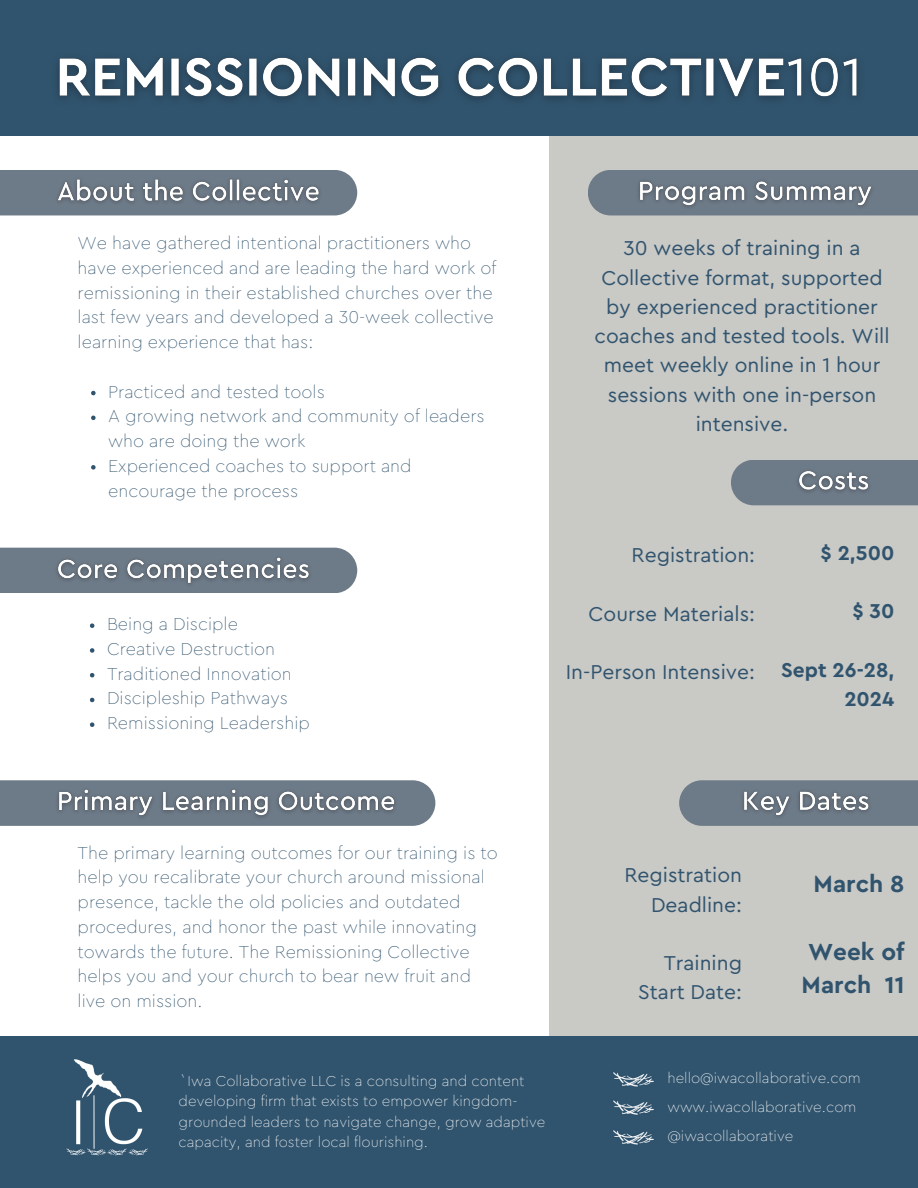
<style>
.page{position:relative;width:918px;height:1188px;background:#31546e}
.page>*{position:absolute;margin:0;border:0;box-sizing:border-box;transform-origin:0 0}
.t1{font:700 24.3px/33.8px "Cera Pro";color:#31546e}
.t2{font:21px/29.2px "Cera Pro";color:#31546e;text-align:right}
.t3{font:700 21px/29.2px "Cera Pro";color:#31546e;text-align:right}
.t4{font:100 18px/24.8px "Cera Pro";color:#31546e}
.t5{font:100 15px/20.2px "Cera Pro";color:#fff}
</style>
<div class="page">
<div style="left:0;top:136px;width:917px;height:900px;background:#fff"></div>
<div style="left:549px;top:136px;width:369px;height:900px;background:#c9c9c6"></div>
<div style="left:0;top:170px;width:357px;height:45px;background:#6d7a87"></div>
<img style="left:66px;top:1059px;width:82px;height:97px">
<svg style="left:91px;top:391px;width:5px;height:4px"></svg>
<svg style="left:91px;top:416px;width:5px;height:4px"></svg>
<svg style="left:91px;top:465px;width:5px;height:5px"></svg>
<img style="left:50px;top:173px;width:276px;height:36px">
<div style="left:0;top:548px;width:357px;height:45px;background:#6d7a87"></div>
<img style="left:51px;top:550px;width:265px;height:41px">
<svg style="left:90px;top:623px;width:4px;height:5px"></svg>
<svg style="left:90px;top:648px;width:4px;height:5px"></svg>
<svg style="left:90px;top:673px;width:4px;height:4px"></svg>
<svg style="left:90px;top:698px;width:4px;height:4px"></svg>
<svg style="left:90px;top:722px;width:4px;height:5px"></svg>
<img style="left:57px;top:57px;width:801px;height:44px">
<svg style="left:0;top:780px;width:435px;height:46px;background:#76838f"></svg>
<img style="left:51px;top:782px;width:350px;height:41px">
<div style="left:588px;top:170px;width:330px;height:45px;background:#6d7a87"></div>
<img style="left:633px;top:174px;width:245px;height:40px">
<img style="left:613px;top:1130px;width:41px;height:15px">
<img style="left:613px;top:1100px;width:41px;height:15px">
<img style="left:613px;top:1072px;width:41px;height:15px">
<div style="left:731px;top:460px;width:187px;height:45px;background:#6d7a87"></div>
<img style="left:792px;top:464px;width:84px;height:35px">
<svg style="left:679px;top:780px;width:239px;height:46px;background:#727e8a"></svg>
<img style="left:736px;top:784px;width:139px;height:39px">
<p class="t4" style="left:78px;top:231px;width:420px">We have gathered intentional practitioners who have experienced and are leading the hard work of remissioning in their established churches over the last few years and developed a 30-week collective learning experience that has:</p>
<p class="t4" style="left:108px;top:380px;width:218px">Practiced and tested tools</p>
<p class="t4" style="left:108px;top:404px;width:378px">A growing network and community of leaders who are doing the work</p>
<p class="t4" style="left:108px;top:454px;width:305px">Experienced coaches to support and encourage the process</p>
<p class="t4" style="left:107px;top:612px;width:133px">Being a Disciple</p>
<p class="t4" style="left:107px;top:637px;width:170px">Creative Destruction</p>
<h5 class="t4" style="left:107px;top:662px;width:186px">Traditioned Innovation</h5>
<h4 class="t4" style="left:107px;top:687px;width:182px">Discipleship Pathways</h4>
<h3 class="t4" style="left:107px;top:711px;width:204px">Remissioning Leadership</h3>
<h3 class="t2" style="left:595px;top:234px;width:296px;text-align:center">30 weeks of training in a<br>Collective format, supported by experienced practitioner coaches and tested tools. Will meet weekly online in 1 hour sessions with one in-person intensive.</h3>
<h3 class="t2" style="left:632px;top:541px;width:125px">Registration:</h3>
<h4 class="t2" style="left:589px;top:600px;width:168px">Course Materials:</h4>
<h4 class="t2" style="left:566px;top:658px;width:191px">In-Person Intensive:</h4>
<h2 class="t3" style="left:821px;top:539px;width:75px">$ 2,500</h2>
<h2 class="t3" style="left:852px;top:597px;width:44px">$ 30</h2>
<h4 class="t3" style="left:781px;top:656px;width:115px">Sept 26-28,<br>2024</h4>
<p class="t4" style="left:78px;top:841px;width:422px">The primary learning outcomes for our training is to help you recalibrate your church around missional presence, tackle the old policies and outdated procedures, and honor the past while innovating towards the future. The Remissioning Collective helps you and your church to bear new fruit and live on mission.</p>
<p class="t5" style="left:179px;top:1071px;width:368px">`Iwa Collaborative LLC is a consulting and content developing firm that exists to empower kingdom&shy;grounded leaders to navigate change, grow adaptive capacity, and foster local flourishing.</p>
<h4 class="t2" style="left:624px;top:861px;width:119px">Registration<br>Deadline:</h4>
<h4 class="t2" style="left:638px;top:949px;width:105px">Training<br>Start Date:</h4>
<p class="t1" style="left:814px;top:868px;width:92px">March 8</p>
<p class="t1" style="left:802px;top:935px;width:104px">Week of<br>March 11</p>
<p class="t5" style="left:667px;top:1068px;width:195px">hello@iwacollaborative.com</p>
<p class="t5" style="left:667px;top:1097px;width:191px">www.iwacollaborative.com</p>
<p class="t5" style="left:667px;top:1126px;width:127px">@iwacollaborative</p>
</div>
